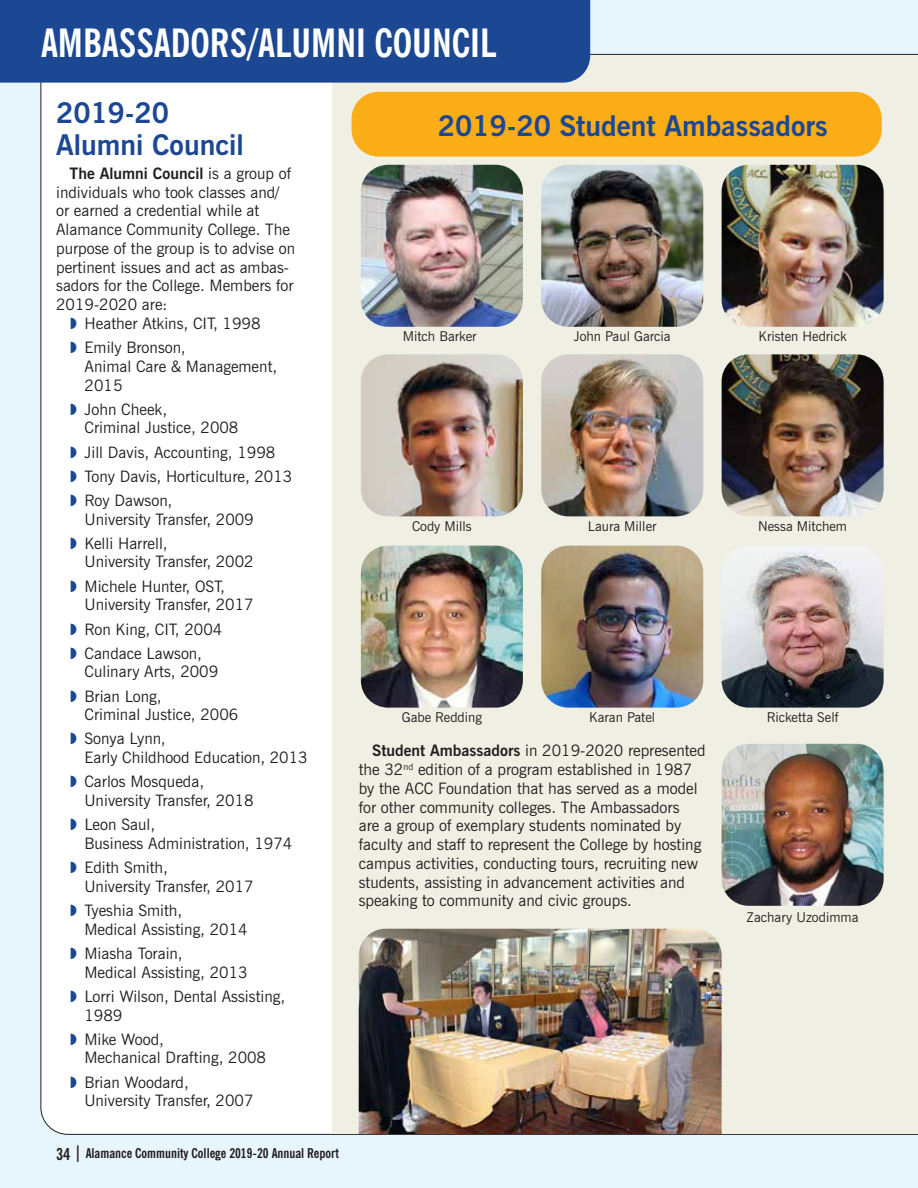
<style>
.page{position:relative;width:918px;height:1188px;background:#e7f6fd}
.page>*{position:absolute;margin:0;border:0;box-sizing:border-box;transform-origin:0 0}
.t1{font:700 condensed 39px "News Gothic BT";color:#fff}
.t2{font:700 28.5px/31.5px "News Gothic BT";color:#1c4792}
.t3{font:15.75px/24.2px "News Gothic BT";color:#231f20}
.t4{font:700 15.75px "News Gothic BT";color:#231f20}
.t5{font:13.5px "News Gothic BT";color:#231f20}
.t6{font:700 condensed 13.5px "News Gothic BT";color:#231f20}
.s1{font-weight:400;font-stretch:extra-condensed}
.s2{font-weight:400}
.s3{font-size:16.5px}
.s4{font-weight:700}
</style>
<div class="page">
<div style="left:40px;top:54px;width:878px;height:1081px;background:#fff"></div>
<div style="left:333px;top:55px;width:585px;height:1079px;background:#f0efe3"></div>
<div style="left:352px;top:92px;width:530px;height:65px;background:#fbad18;border-radius:27px"></div>
<img style="left:361px;top:354px;width:162px;height:162px">
<img style="left:722px;top:165px;width:162px;height:162px">
<img style="left:541px;top:165px;width:162px;height:162px">
<img style="left:361px;top:546px;width:162px;height:162px">
<img style="left:541px;top:354px;width:162px;height:162px">
<img style="left:541px;top:546px;width:162px;height:162px">
<img style="left:722px;top:546px;width:162px;height:162px">
<img style="left:361px;top:165px;width:162px;height:162px">
<img style="left:722px;top:354px;width:162px;height:162px">
<img style="left:359px;top:929px;width:363px;height:205px">
<div style="left:0;top:0;width:590px;height:83px;background:#1c4792"></div>
<img style="left:722px;top:744px;width:162px;height:162px">
<svg style="left:71px;top:317px;width:6px;height:12px"></svg>
<svg style="left:71px;top:341px;width:6px;height:12px"></svg>
<svg style="left:71px;top:403px;width:6px;height:12px"></svg>
<svg style="left:71px;top:446px;width:6px;height:12px"></svg>
<svg style="left:71px;top:470px;width:6px;height:12px"></svg>
<svg style="left:71px;top:494px;width:6px;height:12px"></svg>
<svg style="left:71px;top:537px;width:6px;height:12px"></svg>
<svg style="left:71px;top:580px;width:6px;height:12px"></svg>
<svg style="left:71px;top:623px;width:6px;height:12px"></svg>
<svg style="left:71px;top:647px;width:6px;height:12px"></svg>
<svg style="left:71px;top:690px;width:6px;height:12px"></svg>
<svg style="left:71px;top:733px;width:6px;height:11px"></svg>
<svg style="left:71px;top:776px;width:5px;height:11px"></svg>
<svg style="left:71px;top:819px;width:5px;height:11px"></svg>
<svg style="left:71px;top:862px;width:5px;height:11px"></svg>
<svg style="left:71px;top:904px;width:5px;height:12px"></svg>
<svg style="left:71px;top:947px;width:5px;height:12px"></svg>
<svg style="left:71px;top:990px;width:5px;height:12px"></svg>
<svg style="left:71px;top:1033px;width:5px;height:12px"></svg>
<svg style="left:71px;top:1076px;width:5px;height:12px"></svg>
<h1 class="t1" style="left:41px;top:19px;width:457px">AMBASSADORS/ALUMNI COUNCIL</h1>
<h1 class="t1" style="left:41px;top:19px;width:468px"><span class="s1">NEW</span> CHALLENGES–<span class="s1">NEW</span> SOLUTIONS</h1>
<h2 class="t2" style="left:56px;top:97px;width:189px">2019-20<br>Alumni Council</h2>
<p class="t4" style="left:70px;top:164px;width:223px">The Alumni Council <span class="s2">is a group of</span></p>
<p class="t3" style="left:56px;top:180px;width:225px">individuals who took classes and/</p>
<p class="t3" style="left:56px;top:199px;width:205px">or earned a credential while at</p>
<p class="t3" style="left:56px;top:217px;width:236px">Alamance Community College. The</p>
<p class="t3" style="left:56px;top:236px;width:240px">purpose of the group is to advise on</p>
<p class="t3" style="left:56px;top:255px;width:235px">pertinent issues and act as ambas-</p>
<p class="t3" style="left:56px;top:274px;width:239px">sadors for the College. Members for</p>
<p class="t3" style="left:56px;top:292px;width:113px">2019-2020 are:</p>
<p class="t3" style="left:85px;top:311px;width:177px">Heather Atkins, CIT, 1998</p>
<p class="t3" style="left:85px;top:338px;width:194px;line-height:18.8px">Emily Bronson,<br>Animal Care &amp; Management,<br>2015</p>
<p class="t3" style="left:85px;top:400px;width:155px;line-height:18.8px">John Cheek,<br>Criminal Justice, 2008</p>
<p class="t3" style="left:85px;top:440px;width:209px">Jill Davis, Accounting, 1998<br>Tony Davis, Horticulture, 2013<br>Roy Dawson,</p>
<p class="t3" style="left:85px;top:507px;width:171px">University Transfer, 2009<br>Kelli Harrell,</p>
<p class="t3" style="left:85px;top:550px;width:171px">University Transfer, 2002<br>Michele Hunter, OST,</p>
<p class="t3" style="left:85px;top:593px;width:171px">University Transfer, 2017<br>Ron King, CIT, 2004<br>Candace Lawson,</p>
<p class="t3" style="left:84px;top:660px;width:135px">Culinary Arts, 2009<br>Brian Long,</p>
<p class="t3" style="left:84px;top:703px;width:155px">Criminal Justice, 2006<br>Sonya Lynn,</p>
<p class="t3" style="left:84px;top:745px;width:225px">Early Childhood Education, 2013<br>Carlos Mosqueda,</p>
<p class="t3" style="left:84px;top:788px;width:171px">University Transfer, 2018<br>Leon Saul,</p>
<p class="t3" style="left:84px;top:831px;width:209px">Business Administration, 1974<br>Edith Smith,</p>
<p class="t3" style="left:84px;top:874px;width:171px">University Transfer, 2017<br>Tyeshia Smith,</p>
<p class="t3" style="left:84px;top:917px;width:165px">Medical Assisting, 2014<br>Miasha Torain,</p>
<p class="t3" style="left:84px;top:960px;width:202px">Medical Assisting, 2013<br>Lorri Wilson, Dental Assisting,</p>
<p class="t3" style="left:84px;top:1003px;width:81px">1989<br>Mike Wood,</p>
<p class="t3" style="left:84px;top:1046px;width:183px">Mechanical Drafting, 2008<br>Brian Woodard,</p>
<p class="t3" style="left:84px;top:1088px;width:171px">University Transfer, 2007</p>
<p class="t6" style="left:56px;top:1145px;width:284px"><span class="s3">34 |</span> Alamance Community College 2019-20 Annual Report</p>
<h2 class="t2" style="left:438px;top:110px;width:391px">2019-20 Student Ambassadors</h2>
<p class="t5" style="left:403px;top:328px;width:75px">Mitch Barker</p>
<p class="t5" style="left:574px;top:328px;width:98px">John Paul Garcia</p>
<p class="t5" style="left:759px;top:328px;width:90px">Kristen Hedrick</p>
<p class="t5" style="left:412px;top:518px;width:61px">Cody Mills</p>
<p class="t5" style="left:588px;top:518px;width:70px">Laura Miller</p>
<p class="t5" style="left:758px;top:518px;width:91px">Nessa Mitchem</p>
<p class="t5" style="left:402px;top:709px;width:82px">Gabe Redding</p>
<p class="t5" style="left:589px;top:709px;width:67px">Karan Patel</p>
<p class="t5" style="left:767px;top:709px;width:73px">Ricketta Self</p>
<p class="t3" style="left:359px;top:741px;width:348px;line-height:18.8px;text-indent:13px"><span class="s4">Student Ambassadors</span> in 2019-2020 represented the 32<sup>nd</sup> edition of a program established in 1987 by the ACC Foundation that has served as a model for other community colleges. The Ambassadors<br>are a group of exemplary students nominated by faculty and staff to represent the College by hosting campus activities, conducting tours, recruiting new students, assisting in advancement activities and speaking to community and civic groups.</p>
<p class="t5" style="left:747px;top:909px;width:113px">Zachary Uzodimma</p>
</div>
